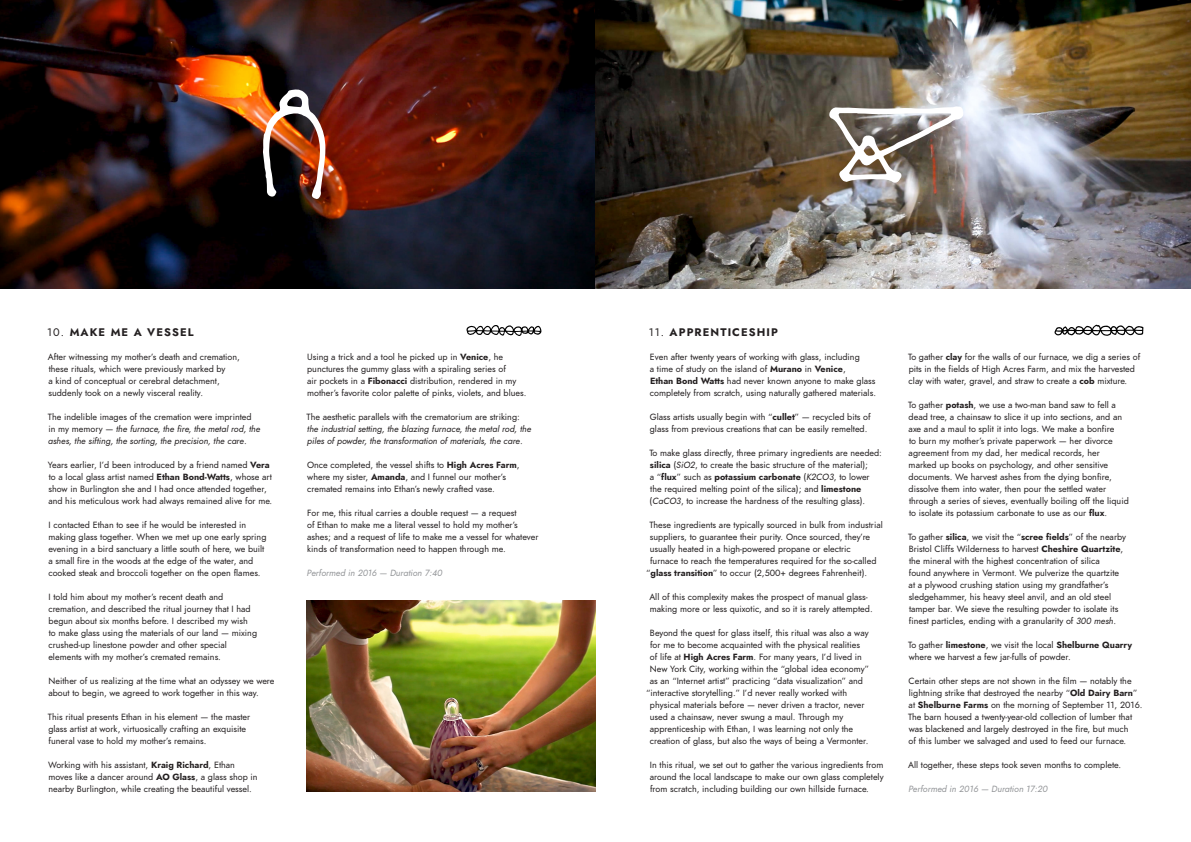
<style>
.page{position:relative;width:1191px;height:842px;background:#fff}
.page>*{position:absolute;margin:0;border:0;box-sizing:border-box;transform-origin:0 0}
.Ritual_title{font:700 11px "Jost";letter-spacing:.1em;color:#231f20}
.Ritual_text{font:9px/12px "Jost";color:#231f20}
.Ritual_text-2{font:italic 9px/12px "Jost";color:#231f20}
.Ritual_tagline{font:italic 9px "Jost";color:#939598}
.s1{font-weight:400}
.s2{font-style:normal}
.s3{font-weight:700}
.s4{font-style:italic}
</style>
<div class="page">
<img style="left:0;top:0;width:1191px;height:288px">
<img style="left:263px;top:89px;width:62px;height:110px">
<svg style="left:829px;top:106px;width:134px;height:77px"></svg>
<svg style="left:466px;top:325px;width:75px;height:11px"></svg>
<svg style="left:1054px;top:325px;width:89px;height:11px"></svg>
<img style="left:307px;top:600px;width:288px;height:192px">
<p class="Ritual_title" style="left:47px;top:324px;width:148px"><span class="s1">10.</span> MAKE ME A VESSEL</p>
<p class="Ritual_title" style="left:648px;top:324px;width:131px"><span class="s1">11.</span> APPRENTICESHIP</p>
<p class="Ritual_text" style="left:48px;top:351px;width:194px">After witnessing my mother’s death and cremation, these rituals, which were previously marked by<br>a kind of conceptual or cerebral detachment, suddenly took on a newly visceral reality.</p>
<p class="Ritual_text-2" style="left:48px;top:411px;width:214px"><span class="s2">The indelible images of the cremation were imprinted in my memory —</span> the furnace, the fire, the metal rod, the ashes, the sifting, the sorting, the precision, the care<span class="s2">.</span></p>
<p class="Ritual_text" style="left:48px;top:459px;width:226px">Years earlier, I’d been introduced by a friend named <span class="s3">Vera </span>to a local glass artist named <span class="s3">Ethan Bond-Watts</span>, whose art show in Burlington she and I had once attended together, and his meticulous work had always remained alive for me.</p>
<p class="Ritual_text" style="left:48px;top:519px;width:220px">I contacted Ethan to see if he would be interested in making glass together. When we met up one early spring evening in a bird sanctuary a little south of here, we built a small fire in the woods at the edge of the water, and cooked steak and broccoli together on the open flames.</p>
<p class="Ritual_text" style="left:48px;top:591px;width:210px">I told him about my mother’s recent death and cremation, and described the ritual journey that I had begun about six months before. I described my wish<br>to make glass using the materials of our land — mixing crushed-up linestone powder and other special elements with my mother’s cremated remains.</p>
<p class="Ritual_text" style="left:48px;top:675px;width:228px">Neither of us realizing at the time what an odyssey we were about to begin, we agreed to work together in this way.</p>
<p class="Ritual_text" style="left:48px;top:711px;width:204px">This ritual presents Ethan in his element — the master glass artist at work, virtuosically crafting an exquisite funeral vase to hold my mother’s remains.</p>
<p class="Ritual_text" style="left:48px;top:759px;width:211px">Working with his assistant, <span class="s3">Kraig Richard</span>, Ethan moves like a dancer around <span class="s3">AO Glass</span>, a glass shop in nearby Burlington, while creating the beautiful vessel.</p>
<p class="Ritual_text" style="left:307px;top:351px;width:221px">Using a trick and a tool he picked up in <span class="s3">Venice</span>, he punctures the gummy glass with a spiraling series of<br>air pockets in a <span class="s3">Fibonacci</span> distribution, rendered in my mother’s favorite color palette of pinks, violets, and blues.</p>
<p class="Ritual_text-2" style="left:306px;top:411px;width:226px"><span class="s2">The aesthetic parallels with the crematorium are striking: </span>the industrial setting, the blazing furnace, the metal rod, the piles of powder, the transformation of materials, the care<span class="s2">.</span></p>
<p class="Ritual_text" style="left:307px;top:459px;width:214px">Once completed, the vessel shifts to <span class="s3">High Acres Farm</span>, where my sister, <span class="s3">Amanda</span>, and I funnel our mother’s cremated remains into Ethan’s newly crafted vase.</p>
<p class="Ritual_text" style="left:307px;top:507px;width:233px">For me, this ritual carries a double request — a request<br>of Ethan to make me a literal vessel to hold my mother’s ashes; and a request of life to make me a vessel for whatever kinds of transformation need to happen through me.</p>
<p class="Ritual_tagline" style="left:307px;top:567px;width:137px">Performed in 2016 — Duration 7:40</p>
<p class="Ritual_text" style="left:650px;top:351px;width:211px">Even after twenty years of working with glass, including a time of study on the island of <span class="s3">Murano</span> in <span class="s3">Venice</span>,</p>
<p class="Ritual_text" style="left:650px;top:375px;width:228px"><span class="s3">Ethan Bond Watts</span> had never known anyone to make glass completely from scratch, using naturally gathered materials.</p>
<p class="Ritual_text" style="left:650px;top:411px;width:222px">Glass artists usually begin with “<span class="s3">cullet</span>” — recycled bits of glass from previous creations that can be easily remelted.</p>
<p class="Ritual_text" style="left:649px;top:447px;width:234px">To make glass directly, three primary ingredients are needed: <span class="s3">silica</span> (<span class="s4">SiO2</span>, to create the basic structure of the material);<br>a “<span class="s3">flux</span>” such as <span class="s3">potassium carbonate</span> (<span class="s4">K2CO3</span>, to lower the required melting point of the silica); and <span class="s3">limestone </span>(<span class="s4">CaCO3</span>, to increase the hardness of the resulting glass).</p>
<p class="Ritual_text" style="left:649px;top:519px;width:235px">These ingredients are typically sourced in bulk from industrial</p>
<p class="Ritual_text" style="left:650px;top:531px;width:222px">suppliers, to guarantee their purity. Once sourced, they’re</p>
<p class="Ritual_text" style="left:650px;top:543px;width:202px">usually heated in a high-powered propane or electric</p>
<p class="Ritual_text" style="left:650px;top:555px;width:228px">furnace to reach the temperatures required for the so-called</p>
<p class="Ritual_text" style="left:646px;top:567px;width:222px">“<span class="s3">glass transition</span>” to occur (2,500+ degrees Fahrenheit).</p>
<p class="Ritual_text" style="left:649px;top:591px;width:225px">All of this complexity makes the prospect of manual glass&shy;making more or less quixotic, and so it is rarely attempted.</p>
<p class="Ritual_text" style="left:650px;top:627px;width:220px">Beyond the quest for glass itself, this ritual was also a way</p>
<p class="Ritual_text" style="left:650px;top:639px;width:211px">for me to become acquainted with the physical realities</p>
<p class="Ritual_text" style="left:650px;top:651px;width:214px">of life at <span class="s3">High Acres Farm</span>. For many years, I’d lived in</p>
<p class="Ritual_text" style="left:650px;top:663px;width:220px">New York City, working within the “global idea economy”</p>
<p class="Ritual_text" style="left:650px;top:675px;width:215px">as an “Internet artist” practicing “data visualization” and</p>
<p class="Ritual_text" style="left:646px;top:687px;width:202px">“interactive storytelling.” I’d never really worked with</p>
<p class="Ritual_text" style="left:650px;top:699px;width:216px">physical materials before — never driven a tractor, never</p>
<p class="Ritual_text" style="left:650px;top:711px;width:195px">used a chainsaw, never swung a maul. Through my</p>
<p class="Ritual_text" style="left:650px;top:723px;width:205px">apprenticeship with Ethan, I was learning not only the</p>
<p class="Ritual_text" style="left:650px;top:735px;width:220px">creation of glass, but also the ways of being a Vermonter.</p>
<p class="Ritual_text" style="left:650px;top:759px;width:235px;text-align:justify">In this ritual, we set out to gather the various ingredients from around the local landscape to make our own glass completely from scratch, including building our own hillside furnace.</p>
<p class="Ritual_text" style="left:908px;top:351px;width:234px">To gather <span class="s3">clay</span> for the walls of our furnace, we dig a series of pits in the fields of High Acres Farm, and mix the harvested clay with water, gravel, and straw to create a <span class="s3">cob</span> mixture.</p>
<p class="Ritual_text" style="left:908px;top:399px;width:222px">To gather <span class="s3">potash</span>, we use a two-man band saw to fell a dead tree, a chainsaw to slice it up into sections, and an axe and a maul to split it into logs. We make a bonfire<br>to burn my mother’s private paperwork — her divorce agreement from my dad, her medical records, her marked up books on psychology, and other sensitive documents. We harvest ashes from the dying bonfire, dissolve them into water, then pour the settled water through a series of sieves, eventually boiling off the liquid to isolate its potassium carbonate to use as our <span class="s3">flux</span>.</p>
<p class="Ritual_text" style="left:908px;top:531px;width:219px">To gather <span class="s3">silica</span>, we visit the “<span class="s3">scree fields</span>” of the nearby<br>Bristol Cliffs Wilderness to harvest <span class="s3">Cheshire Quartzite</span>,</p>
<p class="Ritual_text" style="left:908px;top:555px;width:212px">the mineral with the highest concentration of silica found anywhere in Vermont. We pulverize the quartzite at a plywood crushing station using my grandfather’s sledgehammer, his heavy steel anvil, and an old steel tamper bar. We sieve the resulting powder to isolate its finest particles, ending with a granularity of <span class="s4">300 mesh</span>.</p>
<p class="Ritual_text" style="left:908px;top:639px;width:226px">To gather <span class="s3">limestone</span>, we visit the local <span class="s3">Shelburne Quarry </span>where we harvest a few jar-fulls of powder.</p>
<p class="Ritual_text" style="left:908px;top:675px;width:236px">Certain other steps are not shown in the film — notably the lightning strike that destroyed the nearby “<span class="s3">Old Dairy Barn</span>” at <span class="s3">Shelburne Farms</span> on the morning of September 11, 2016.<br>The barn housed a twenty-year-old collection of lumber that was blackened and largely destroyed in the fire, but much<br>of this lumber we salvaged and used to feed our furnace.</p>
<p class="Ritual_text" style="left:908px;top:759px;width:214px">All together, these steps took seven months to complete.</p>
<p class="Ritual_tagline" style="left:908px;top:783px;width:141px">Performed in 2016 — Duration 17:20</p>
</div>
